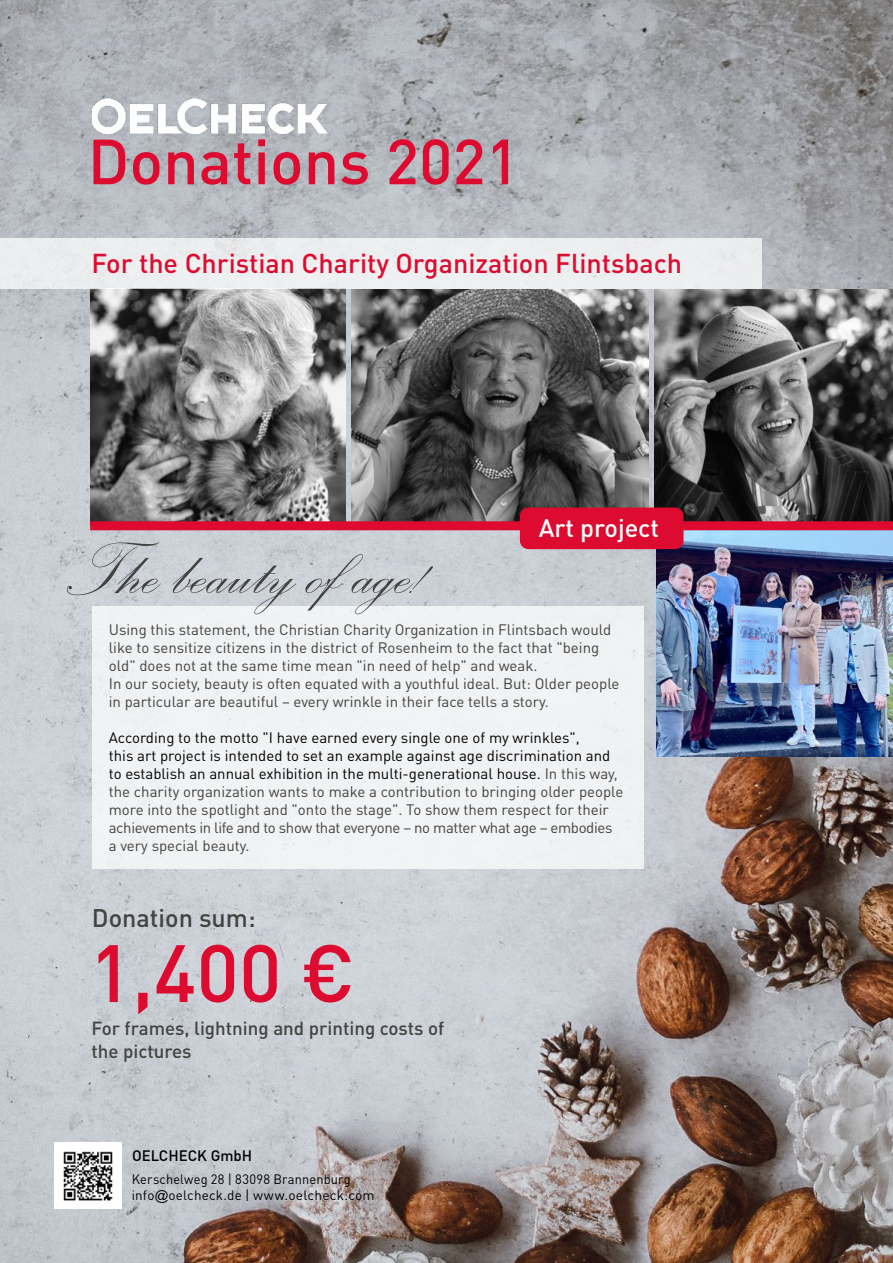
<style>
.page{position:relative;width:893px;height:1263px;background:#fff}
.page>*{position:absolute;margin:0;border:0;box-sizing:border-box;transform-origin:0 0}
.t1{font:81.6px "Palace Script";color:#424241}
.t2{font:500 79.95px "DIN Pro";color:#dd0b2f}
.t3{font:500 62.7px "DIN Pro";color:#dd0b2f}
.t4{font:500 27px "DIN Pro";color:#dd0b2f}
.t5{font:500 25.2px "DIN Pro";color:#424241}
.t6{font:500 25.2px "DIN Pro";color:#fff}
.t7{font:500 18.75px/22.5px "DIN Pro";color:#424241}
.t8{font:15px/18px "DIN Pro";color:#424241}
.t9{font:500 15px "DIN Pro";color:#000}
.t10{font:13.5px/16.2px "DIN Pro";letter-spacing:.01em;color:#000;scale:.95 1}
.s1{font-size:95.7px}
.s2{color:#000}
.s3{font-family:"Arial"}
</style>
<div class="page">
<img style="left:0;top:0;width:893px;height:1263px">
<div style="left:92px;top:607px;width:551px;height:262px;background:#f1f2f4"></div>
<img style="left:90px;top:289px;width:255px;height:232px">
<div style="left:0;top:238px;width:762px;height:51px;background:#edeef0"></div>
<img style="left:352px;top:289px;width:296px;height:232px">
<img style="left:654px;top:289px;width:239px;height:232px">
<img style="left:92px;top:99px;width:235px;height:35px">
<img style="left:656px;top:530px;width:237px;height:227px">
<div style="left:90px;top:521px;width:803px;height:9px;background:#dd0b2f"></div>
<div style="left:520px;top:507px;width:164px;height:42px;background:#dd0b2f;border-radius:9px"></div>
<div style="left:54px;top:1142px;width:68px;height:67px;background:#fff"></div>
<img style="left:64px;top:1151px;width:48px;height:49px">
<h3 class="t3" style="left:88px;top:119px;width:433px">Donations 2021</h3>
<h3 class="t4" style="left:91px;top:245px;width:592px">For the Christian Charity Organization Flintsbach</h3>
<h1 class="t1" style="left:64px;top:520px;width:363px"><span class="s1">T</span>he beauty of age!</h1>
<h3 class="t6" style="left:539px;top:510px;width:122px">Art project</h3>
<p class="t8" style="left:109px;top:620px;width:512px">Using this statement, the Christian Charity Organization in Flintsbach would like to sensitize citizens in the district of Rosenheim to the fact that "being old" does not at the same time mean "in need of help" and weak.<br>In our society, beauty is often equated with a youthful ideal. But: Older people in particular are beautiful – every wrinkle in their face tells a story.</p>
<p class="t8" style="left:109px;top:728px;width:516px"><span class="s2">According to the motto "I have earned every single one of my wrinkles",<br>this art project is intended to set an example against age discrimination and to establish an annual exhibition in the multi-generational house.</span> In this way, the charity organization wants to make a contribution to bringing older people more into the spotlight and "onto the stage". To show them respect for their achievements in life and to show that everyone – no matter what age – embodies a very special beauty.</p>
<h3 class="t5" style="left:92px;top:900px;width:165px">Donation sum:</h3>
<h2 class="t2" style="left:89px;top:919px;width:267px">1,400 €</h2>
<p class="t7" style="left:91px;top:1016px;width:354px">For frames, lightning and printing costs of the pictures</p>
<p class="t9" style="left:132px;top:1145px;width:122px">OELCHECK GmbH</p>
<p class="t10" style="left:132px;top:1170px;width:257px">Kerschelweg 28 | 83098 Brannenburg info<span class="s3">@</span>oelcheck.de | www.oelcheck.com</p>
</div>
